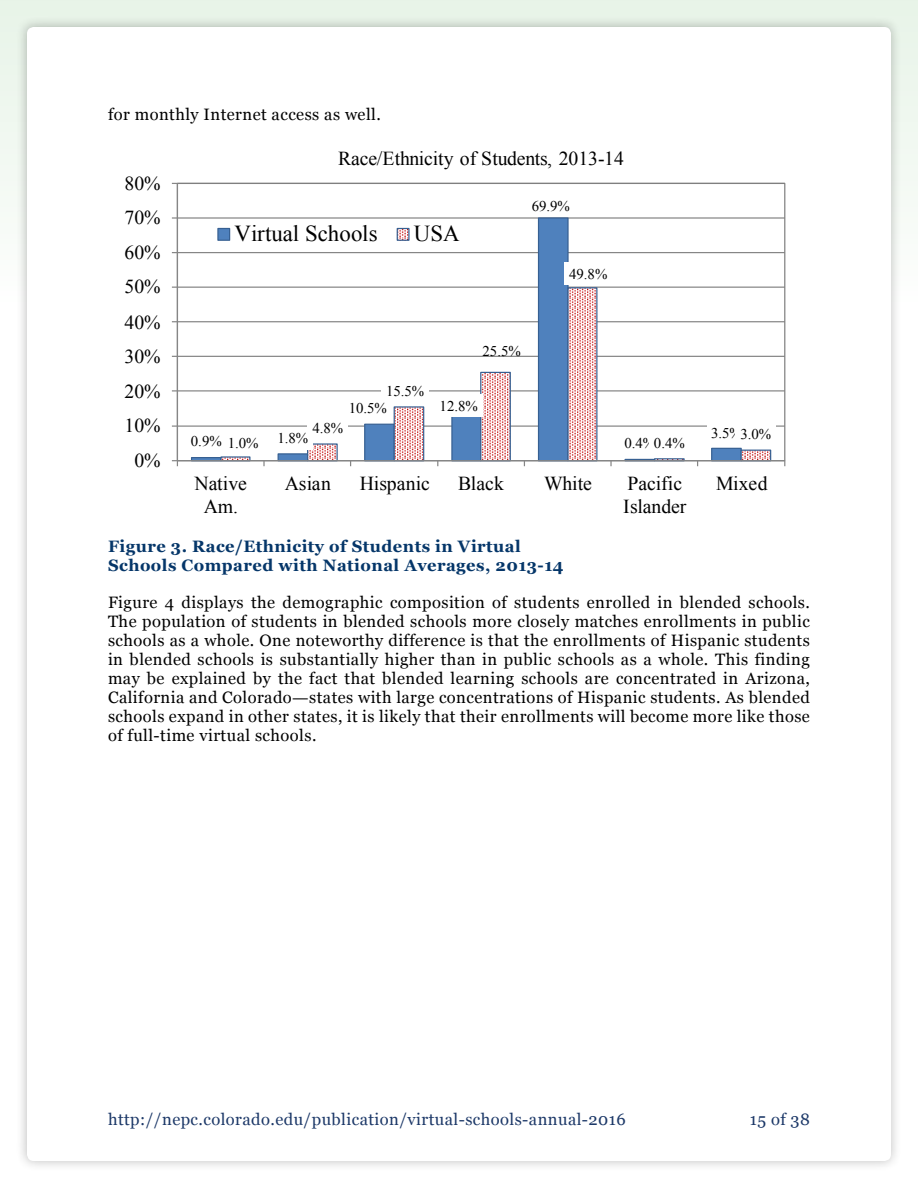
<style>
.page{position:relative;width:918px;height:1188px;background:#fff}
.page>*{position:absolute;margin:0;border:0;box-sizing:border-box;transform-origin:0 0}
.t1{font:22.8px "Times New Roman";letter-spacing:.005em;color:#000}
.t2{font:19.8px/22.8px "Times New Roman";color:#000;text-align:center}
.t3{font:16.5px/19px "Georgia";letter-spacing:.025em;color:#000;text-align:justify}
.t4{font:700 16.5px/18.9px "Georgia";letter-spacing:.025em;color:#053669}
.t5{font:16.5px "Georgia";letter-spacing:.025em;color:#1c3868}
.t6{font:14.85px "Times New Roman";letter-spacing:-.005em;color:#000}
.s1{font-family:"Cambria"}
</style>
<div class="page">
<div style="left:0;top:0;width:918px;height:1188px;background:linear-gradient(to right,#f4faf4,#f4faf4)"></div>
<div style="left:16px;top:16px;width:887px;height:1157px;background:#000;opacity:.25"></div>
<div style="left:27px;top:27px;width:864px;height:1134px;background:#fff;border-radius:7px"></div>
<hr style="left:177px;top:425px;width:608px;height:2px;background:#868686">
<hr style="left:177px;top:390px;width:608px;height:2px;background:#868686">
<hr style="left:177px;top:356px;width:608px;height:1px;background:#868686">
<hr style="left:177px;top:321px;width:608px;height:1px;background:#868686">
<hr style="left:177px;top:287px;width:608px;height:1px;background:#868686">
<hr style="left:177px;top:252px;width:608px;height:1px;background:#868686">
<hr style="left:177px;top:217px;width:608px;height:2px;background:#868686">
<svg style="left:190px;top:217px;width:552px;height:245px"></svg>
<svg style="left:220px;top:287px;width:552px;height:175px"></svg>
<hr style="left:177px;top:183px;width:1px;height:278px;background:#868686">
<hr style="left:177px;top:460px;width:608px;height:1px;background:#868686">
<svg style="left:172px;top:460px;width:6px;height:6px"></svg>
<div style="left:186px;top:430px;width:41px;height:23px;background:#fff"></div>
<div style="left:273px;top:427px;width:40px;height:23px;background:#fff"></div>
<div style="left:344px;top:397px;width:48px;height:22px;background:#fff"></div>
<div style="left:435px;top:395px;width:48px;height:22px;background:#fff"></div>
<div style="left:620px;top:432px;width:40px;height:23px;background:#fff"></div>
<div style="left:707px;top:422px;width:40px;height:21px;background:#fff"></div>
<div style="left:308px;top:417px;width:40px;height:22px;background:#fff"></div>
<div style="left:381px;top:380px;width:48px;height:22px;background:#fff"></div>
<div style="left:564px;top:262px;width:48px;height:23px;background:#fff"></div>
<div style="left:649px;top:432px;width:41px;height:23px;background:#fff"></div>
<div style="left:736px;top:423px;width:40px;height:22px;background:#fff"></div>
<div style="left:198px;top:219px;width:274px;height:31px;background:#fff"></div>
<div style="left:218px;top:228px;width:12px;height:12px;background:#4f81bd"></div>
<div style="left:217px;top:228px;width:13px;height:13px;border:1px solid #376092"></div>
<svg style="left:399px;top:230px;width:9px;height:9px"></svg>
<div style="left:397px;top:228px;width:13px;height:13px;border:1px solid #376092"></div>
<p class="t3" style="left:108px;top:105px;width:274px">for monthly Internet access as well.</p>
<p class="t2" style="left:125px;top:171px;width:38px">80%</p>
<p class="t2" style="left:125px;top:206px;width:38px">70%</p>
<p class="t2" style="left:125px;top:240px;width:38px">60%</p>
<p class="t2" style="left:125px;top:275px;width:38px">50%</p>
<p class="t2" style="left:125px;top:310px;width:38px">40%</p>
<p class="t2" style="left:125px;top:345px;width:38px">30%</p>
<p class="t2" style="left:125px;top:379px;width:38px">20%</p>
<p class="t2" style="left:125px;top:414px;width:38px">10%</p>
<p class="t2" style="left:134px;top:449px;width:28px">0%</p>
<p class="t2" style="left:338px;top:147px;width:287px">Race/Ethnicity of Students, 2013-14</p>
<h1 class="t1" style="left:235px;top:219px;width:145px">Virtual Schools</h1>
<h1 class="t1" style="left:414px;top:219px;width:47px">USA</h1>
<p class="t6" style="left:532px;top:196px;width:40px">69.9%</p>
<p class="t6" style="left:569px;top:264px;width:40px">49.8%</p>
<p class="t6" style="left:386px;top:381px;width:40px">15.5%</p>
<p class="t6" style="left:483px;top:341px;width:40px">25.5%</p>
<p class="t6" style="left:349px;top:398px;width:40px">10.5%</p>
<p class="t6" style="left:440px;top:396px;width:40px">12.8%</p>
<p class="t6" style="left:313px;top:418px;width:32px">4.8%</p>
<p class="t6" style="left:191px;top:432px;width:69px">0.9% 1.0%</p>
<p class="t6" style="left:278px;top:428px;width:32px">1.8%</p>
<p class="t6" style="left:625px;top:433px;width:62px">0.4%0.4%</p>
<p class="t6" style="left:711px;top:424px;width:62px">3.5%3.0%</p>
<p class="t2" style="left:195px;top:472px;width:54px">Native<br>Am.</p>
<p class="t2" style="left:285px;top:472px;width:48px">Asian</p>
<p class="t2" style="left:360px;top:472px;width:72px">Hispanic</p>
<p class="t2" style="left:458px;top:472px;width:48px">Black</p>
<p class="t2" style="left:544px;top:472px;width:50px">White</p>
<p class="t2" style="left:623px;top:472px;width:65px;text-align:left">Pacific<br>Islander</p>
<p class="t2" style="left:716px;top:472px;width:53px">Mixed</p>
<p class="t4" style="left:108px;top:536px;width:457px">Figure 3. Race/Ethnicity of Students in Virtual<br>Schools Compared with National Averages, 2013-14</p>
<p class="t3" style="left:108px;top:592px;width:703px">Figure 4 displays the demographic composition of students enrolled in blended schools.<br>The population of students in blended schools more closely matches enrollments in public schools as a whole. One noteworthy difference is that the enrollments of Hispanic students in blended schools is substantially higher than in public schools as a whole. This finding may be explained by the fact that blended learning schools are concentrated in Arizona, California and Colorado<span class="s1">—</span>states with large concentrations of Hispanic students. As blended schools expand in other states, it is likely that their enrollments will become more like those of full-time virtual schools.</p>
<p class="t5" style="left:108px;top:1107px;width:519px">http://nepc.colorado.edu/publication/virtual-schools-annual-2016</p>
<p class="t5" style="left:750px;top:1107px;width:62px">15 of 38</p>
</div>
